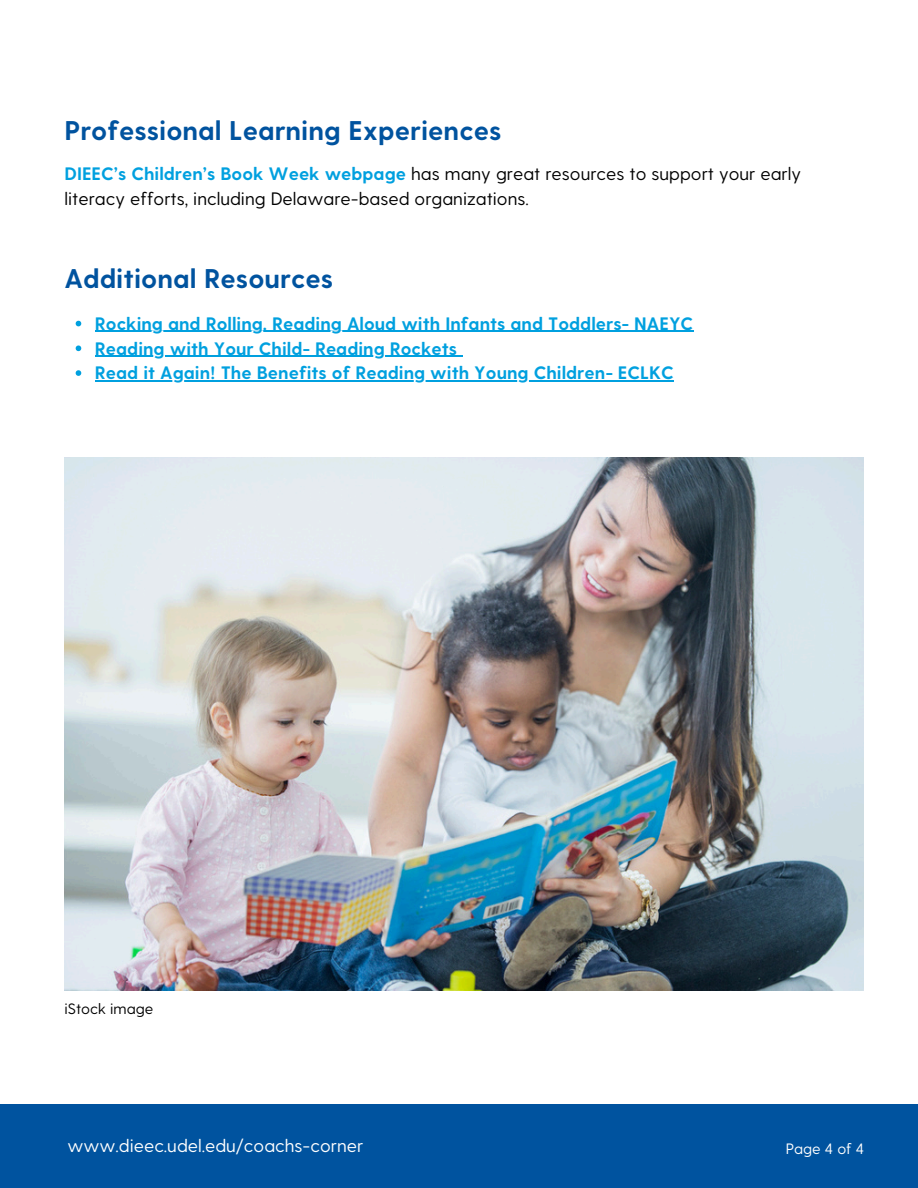
<style>
.page{position:relative;width:918px;height:1188px;background:#fff}
.page>*{position:absolute;margin:0;border:0;box-sizing:border-box;transform-origin:0 0}
.t1{font:700 27px "Greycliff CF";color:#00539f}
.t2{font:700 18px "Greycliff CF";color:#00a0df}
.t3{font:18px/24.8px "Greycliff CF";color:#000}
.t4{font:18px "Greycliff CF";color:#fff}
.t5{font:15px "Greycliff CF";color:#000}
.t6{font:15px "Greycliff CF";color:#fff}
.s1{font-weight:700;color:#00a0df}
</style>
<div class="page">
<div style="left:0;top:1104px;width:918px;height:84px;background:#00539f"></div>
<img style="left:64px;top:458px;width:799px;height:532px">
<svg style="left:76px;top:321px;width:5px;height:5px"></svg>
<hr style="left:95px;top:331px;width:598px;height:1px;background:#00a0df">
<svg style="left:76px;top:346px;width:5px;height:5px"></svg>
<hr style="left:95px;top:356px;width:362px;height:1px;background:#00a0df">
<svg style="left:76px;top:370px;width:5px;height:6px"></svg>
<hr style="left:95px;top:380px;width:579px;height:2px;background:#00a0df">
<p class="t1" style="left:65px;top:113px;width:438px">Professional Learning Experiences</p>
<h2 class="t3" style="left:65px;top:160px;width:738px"><span class="s1">DIEEC’s Children’s Book Week webpage</span> has many great resources to support your early literacy efforts, including Delaware-based organizations.</h2>
<p class="t1" style="left:64px;top:260px;width:270px">Additional Resources</p>
<p class="t2" style="left:95px;top:312px;width:600px">Rocking and Rolling. Reading Aloud with Infants and Toddlers- NAEYC</p>
<p class="t2" style="left:95px;top:336px;width:364px">Reading with Your Child- Reading Rockets</p>
<p class="t2" style="left:95px;top:361px;width:580px">Read it Again! The Benefits of Reading with Young Children- ECLKC</p>
<p class="t5" style="left:64px;top:999px;width:90px">iStock image</p>
<p class="t4" style="left:67px;top:1133px;width:297px">www.dieec.udel.edu/coachs-corner</p>
<h1 class="t6" style="left:786px;top:1138px;width:80px">Page 4 of 4</h1>
</div>
